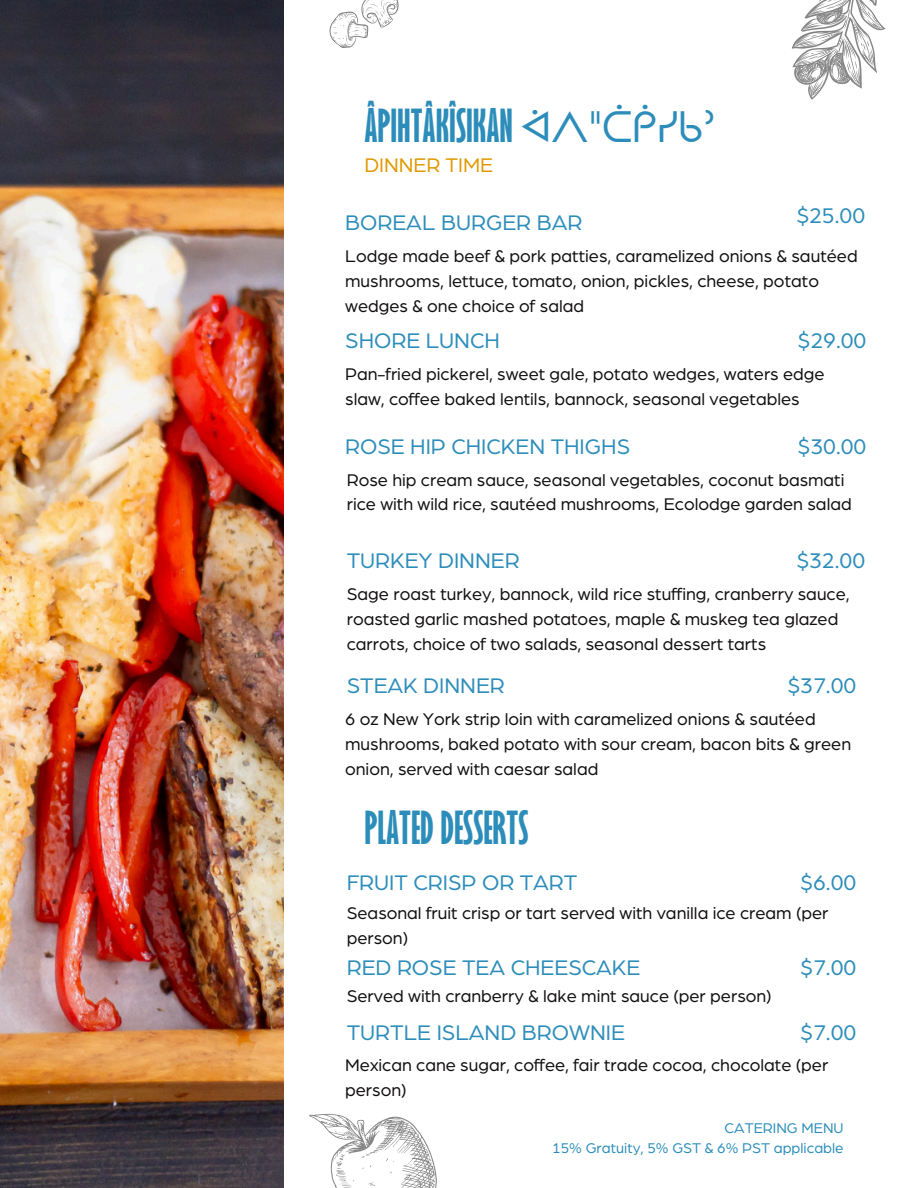
<style>
.page{position:relative;width:918px;height:1188px;background:#fff}
.page>*{position:absolute;margin:0;border:0;box-sizing:border-box;transform-origin:0 0}
.t1{font:700 42px "Gill Sans Nova Extra Cond";color:#2c8dba}
.t2{font:22.65px "Arboria";color:#2c8dba}
.t3{font:22.5px "Arboria";color:#2c8dba}
.t4{font:21px "Arboria";color:#e09900}
.t5{font:18px/24.8px "Arboria";color:#100d0e}
.t6{font:15px "Arboria";color:#2c8dba}
.s1{font-family:"Free Sans";font-weight:400}
</style>
<div class="page">
<img style="left:0;top:0;width:284px;height:1188px">
<svg style="left:791px;top:0;width:95px;height:100px"></svg>
<svg style="left:329px;top:0;width:70px;height:48px"></svg>
<svg style="left:309px;top:1113px;width:130px;height:75px"></svg>
<p class="t1" style="left:364px;top:94px;width:352px">ÂPIHTÂKÎSIKAN <span class="s1">ᐋᐱᐦᑖᑮᓯᑲᐣ</span></p>
<h2 class="t4" style="left:364px;top:155px;width:130px">DINNER TIME</h2>
<h1 class="t3" style="left:345px;top:212px;width:239px">BOREAL BURGER BAR</h1>
<h2 class="t2" style="left:796px;top:205px;width:70px">$25.00</h2>
<h3 class="t5" style="left:345px;top:244px;width:514px">Lodge made beef &amp; pork patties, caramelized onions &amp; sautéed mushrooms, lettuce, tomato, onion, pickles, cheese, potato wedges &amp; one choice of salad</h3>
<p class="t3" style="left:345px;top:330px;width:156px">SHORE LUNCH</p>
<h2 class="t2" style="left:798px;top:330px;width:70px">$29.00</h2>
<h2 class="t5" style="left:345px;top:362px;width:481px">Pan-fried pickerel, sweet gale, potato wedges, waters edge slaw, coffee baked lentils, bannock, seasonal vegetables</h2>
<h2 class="t3" style="left:345px;top:436px;width:287px">ROSE HIP CHICKEN THIGHS</h2>
<h2 class="t2" style="left:798px;top:436px;width:70px">$30.00</h2>
<h3 class="t5" style="left:347px;top:468px;width:507px">Rose hip cream sauce, seasonal vegetables, coconut basmati rice with wild rice, sautéed mushrooms, Ecolodge garden salad</h3>
<h2 class="t3" style="left:347px;top:550px;width:175px">TURKEY DINNER</h2>
<h3 class="t2" style="left:796px;top:550px;width:70px">$32.00</h3>
<h2 class="t5" style="left:347px;top:583px;width:504px">Sage roast turkey, bannock, wild rice stuffing, cranberry sauce, roasted garlic mashed potatoes, maple &amp; muskeg tea glazed carrots, choice of two salads, seasonal dessert tarts</h2>
<h2 class="t3" style="left:347px;top:675px;width:160px">STEAK DINNER</h2>
<h3 class="t2" style="left:787px;top:675px;width:70px">$37.00</h3>
<h2 class="t5" style="left:345px;top:707px;width:507px">6 oz New York strip loin with caramelized onions &amp; sautéed mushrooms, baked potato with sour cream, bacon bits &amp; green onion, served with caesar salad</h2>
<h2 class="t1" style="left:364px;top:796px;width:166px">PLATED DESSERTS</h2>
<h3 class="t3" style="left:347px;top:872px;width:232px">FRUIT CRISP OR TART</h3>
<h2 class="t2" style="left:800px;top:872px;width:58px">$6.00</h2>
<h2 class="t5" style="left:347px;top:902px;width:483px">Seasonal fruit crisp or tart served with vanilla ice cream (per person)</h2>
<h1 class="t3" style="left:347px;top:957px;width:295px">RED ROSE TEA CHEESCAKE</h1>
<h3 class="t5" style="left:347px;top:984px;width:426px">Served with cranberry &amp; lake mint sauce (per person)</h3>
<h2 class="t3" style="left:347px;top:1022px;width:280px">TURTLE ISLAND BROWNIE</h2>
<h3 class="t2" style="left:800px;top:957px;width:58px">$7.00</h3>
<h2 class="t2" style="left:800px;top:1022px;width:58px">$7.00</h2>
<h2 class="t5" style="left:345px;top:1053px;width:485px">Mexican cane sugar, coffee, fair trade cocoa, chocolate (per person)</h2>
<h2 class="t6" style="left:725px;top:1121px;width:121px">CATERING MENU</h2>
<h3 class="t6" style="left:552px;top:1141px;width:293px">15% Gratuity, 5% GST &amp; 6% PST applicable</h3>
</div>
